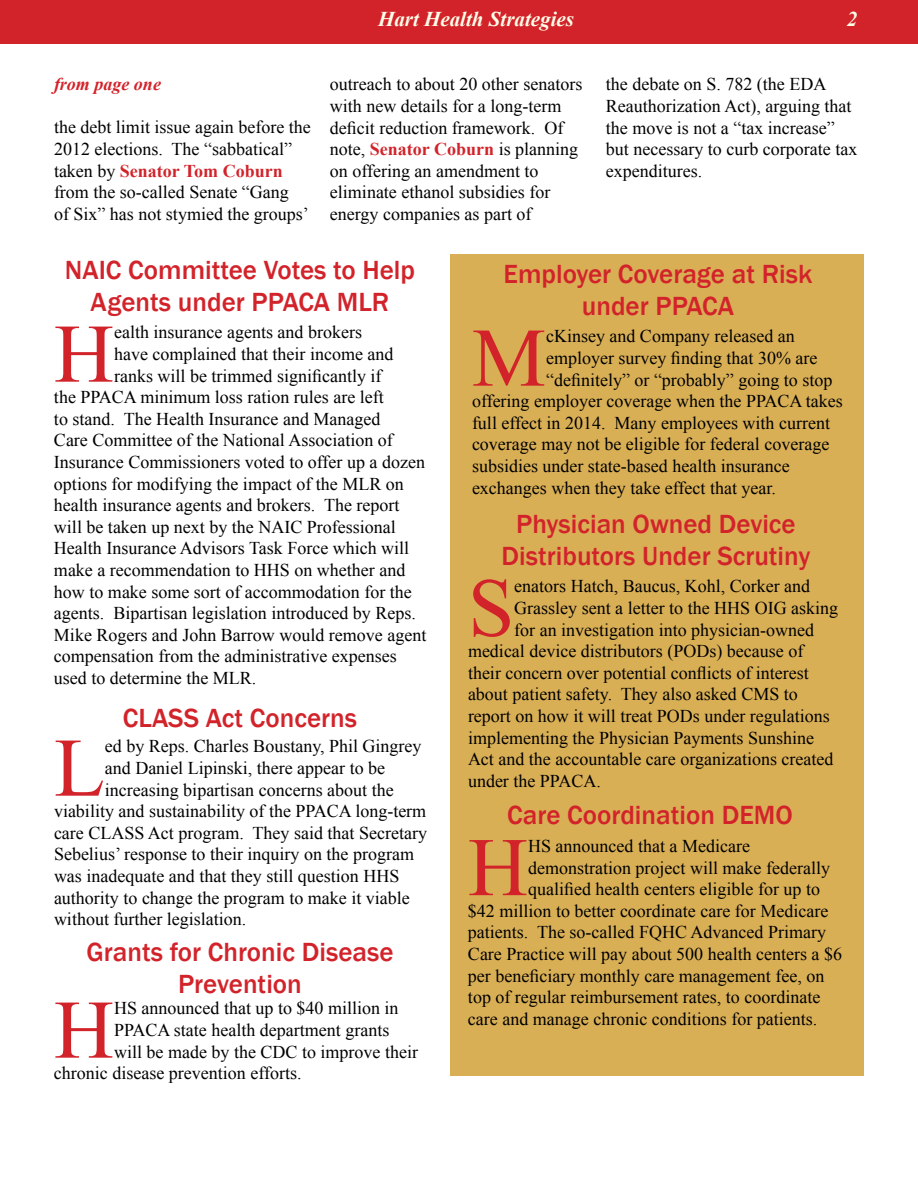
<style>
.page{position:relative;width:918px;height:1188px;background:#fff}
.page>*{position:absolute;margin:0;border:0;box-sizing:border-box;transform-origin:0 0}
.t1{font:83.25px "Times New Roman";color:#d2232a}
.t2{font:500 27px/32.4px "Franklin Gothic";color:#d2232a;text-align:center}
.t3{font:italic 700 21px "Times New Roman";color:#fffde8}
.t4{font:18px/21.6px "Times New Roman";color:#000}
.t5{font:italic 700 18px "Times New Roman";color:#d2232a}
.s1{font-weight:700;color:#d2232a}
</style>
<div class="page">
<div style="left:450px;top:254px;width:414px;height:822px;background:#d9af56"></div>
<div style="left:0;top:0;width:918px;height:43px;background:#d2232a"></div>
<p class="t5" style="left:54px;top:72px;width:108px">from page one</p>
<p class="t4" style="left:54px;top:116px;width:258px">the debt limit issue again before the<br>2012 elections. The “sabbatical” taken by <span class="s1">Senator Tom Coburn </span>from the so-called Senate “Gang<br>of Six” has not stymied the groups’</p>
<p class="t3" style="left:378px;top:5px;width:198px">Hart Health Strategies</p>
<p class="t3" style="left:847px;top:5px;width:12px">2</p>
<p class="t4" style="left:330px;top:73px;width:254px">outreach to about 20 other senators with new details for a long-term deficit reduction framework. Of note, <span class="s1">Senator Coburn</span> is planning on offering an amendment to eliminate ethanol subsidies for energy companies as part of</p>
<p class="t4" style="left:606px;top:73px;width:253px">the debate on S. 782 (the EDA<br>Reauthorization Act), arguing that the move is not a “tax increase” but necessary to curb corporate tax expenditures.</p>
<h2 class="t2" style="left:65px;top:254px;width:352px">NAIC Committee Votes to Help<br>Agents under PPACA MLR</h2>
<h1 class="t1" style="left:54px;top:298px;width:62px">H</h1>
<p class="t4" style="left:114px;top:321px;width:249px">ealth insurance agents and brokers</p>
<p class="t4" style="left:114px;top:343px;width:281px">have complained that their income and</p>
<p class="t4" style="left:114px;top:365px;width:269px">ranks will be trimmed significantly if</p>
<p class="t4" style="left:54px;top:386px;width:331px">the PPACA minimum loss ration rules are left</p>
<p class="t4" style="left:54px;top:408px;width:328px">to stand. The Health Insurance and Managed</p>
<p class="t4" style="left:54px;top:429px;width:340px">Care Committee of the National Association of</p>
<p class="t4" style="left:54px;top:451px;width:373px">Insurance Commissioners voted to offer up a dozen</p>
<p class="t4" style="left:54px;top:473px;width:351px">options for modifying the impact of the MLR on</p>
<p class="t4" style="left:54px;top:494px;width:347px">health insurance agents and brokers. The report</p>
<p class="t4" style="left:54px;top:516px;width:343px">will be taken up next by the NAIC Professional</p>
<p class="t4" style="left:54px;top:537px;width:357px">Health Insurance Advisors Task Force which will</p>
<p class="t4" style="left:54px;top:559px;width:353px">make a recommendation to HHS on whether and</p>
<p class="t4" style="left:54px;top:581px;width:359px">how to make some sort of accommodation for the</p>
<p class="t4" style="left:54px;top:602px;width:363px">agents. Bipartisan legislation introduced by Reps.</p>
<p class="t4" style="left:54px;top:624px;width:374px">Mike Rogers and John Barrow would remove agent</p>
<p class="t4" style="left:54px;top:645px;width:344px">compensation from the administrative expenses</p>
<p class="t4" style="left:54px;top:667px;width:204px">used to determine the MLR.</p>
<h2 class="t2" style="left:123px;top:702px;width:236px">CLASS Act Concerns</h2>
<p class="t4" style="left:105px;top:735px;width:318px">ed by Reps. Charles Boustany, Phil Gingrey</p>
<p class="t4" style="left:105px;top:757px;width:282px">and Daniel Lipinski, there appear to be</p>
<p class="t4" style="left:105px;top:779px;width:290px">increasing bipartisan concerns about the</p>
<p class="t4" style="left:54px;top:800px;width:374px">viability and sustainability of the PPACA long-term</p>
<p class="t4" style="left:54px;top:822px;width:375px">care CLASS Act program. They said that Secretary</p>
<p class="t4" style="left:54px;top:843px;width:362px">Sebelius’ response to their inquiry on the program</p>
<p class="t4" style="left:54px;top:865px;width:347px">was inadequate and that they still question HHS</p>
<p class="t4" style="left:54px;top:887px;width:357px">authority to change the program to make it viable</p>
<p class="t4" style="left:54px;top:908px;width:194px">without further legislation.</p>
<h1 class="t1" style="left:54px;top:712px;width:52px">L</h1>
<h2 class="t2" style="left:86px;top:936px;width:309px">Grants for Chronic Disease<br>Prevention</h2>
<h1 class="t1" style="left:54px;top:974px;width:62px">H</h1>
<p class="t4" style="left:114px;top:997px;width:286px">HS announced that up to $40 million in</p>
<p class="t4" style="left:114px;top:1019px;width:277px">PPACA state health department grants</p>
<p class="t4" style="left:114px;top:1041px;width:305px">will be made by the CDC to improve their</p>
<p class="t4" style="left:54px;top:1062px;width:249px">chronic disease prevention efforts.</p>
<h2 class="t2" style="left:504px;top:258px;width:310px">Employer Coverage at Risk under PPACA</h2>
<h1 class="t1" style="left:472px;top:302px;width:76px">M</h1>
<p class="t4" style="left:546px;top:325px;width:250px">cKinsey and Company released an</p>
<p class="t4" style="left:546px;top:347px;width:273px">employer survey finding that 30% are</p>
<p class="t4" style="left:546px;top:369px;width:288px">“definitely” or “probably” going to stop</p>
<p class="t4" style="left:472px;top:390px;width:372px">offering employer coverage when the PPACA takes</p>
<p class="t4" style="left:472px;top:412px;width:360px">full effect in 2014. Many employees with current</p>
<p class="t4" style="left:472px;top:433px;width:359px">coverage may not be eligible for federal coverage</p>
<p class="t4" style="left:472px;top:455px;width:319px">subsidies under state-based health insurance</p>
<p class="t4" style="left:472px;top:477px;width:306px">exchanges when they take effect that year.</p>
<h2 class="t2" style="left:502px;top:508px;width:310px">Physician Owned Device<br>Distributors Under Scrutiny</h2>
<h1 class="t1" style="left:468px;top:552px;width:48px">S</h1>
<p class="t4" style="left:514px;top:575px;width:297px">enators Hatch, Baucus, Kohl, Corker and</p>
<p class="t4" style="left:514px;top:597px;width:325px">Grassley sent a letter to the HHS OIG asking</p>
<p class="t4" style="left:514px;top:619px;width:301px">for an investigation into physician-owned</p>
<p class="t4" style="left:468px;top:640px;width:337px">medical device distributors (PODs) because of</p>
<p class="t4" style="left:468px;top:662px;width:342px">their concern over potential conflicts of interest</p>
<p class="t4" style="left:468px;top:683px;width:331px">about patient safety. They also asked CMS to</p>
<p class="t4" style="left:468px;top:705px;width:363px">report on how it will treat PODs under regulations</p>
<p class="t4" style="left:468px;top:727px;width:348px">implementing the Physician Payments Sunshine</p>
<p class="t4" style="left:468px;top:748px;width:367px">Act and the accountable care organizations created</p>
<p class="t4" style="left:468px;top:770px;width:134px">under the PPACA.</p>
<h2 class="t2" style="left:507px;top:799px;width:287px">Care Coordination DEMO</h2>
<h1 class="t1" style="left:468px;top:811px;width:62px">H</h1>
<p class="t4" style="left:528px;top:835px;width:223px">HS announced that a Medicare</p>
<p class="t4" style="left:528px;top:856px;width:303px">demonstration project will make federally</p>
<p class="t4" style="left:528px;top:878px;width:293px">qualified health centers eligible for up to</p>
<p class="t4" style="left:468px;top:900px;width:362px">$42 million to better coordinate care for Medicare</p>
<p class="t4" style="left:468px;top:921px;width:360px">patients. The so-called FQHC Advanced Primary</p>
<p class="t4" style="left:468px;top:943px;width:376px">Care Practice will pay about 500 health centers a $6</p>
<p class="t4" style="left:468px;top:964px;width:358px">per beneficiary monthly care management fee, on</p>
<p class="t4" style="left:468px;top:986px;width:354px">top of regular reimbursement rates, to coordinate</p>
<p class="t4" style="left:468px;top:1008px;width:351px">care and manage chronic conditions for patients.</p>
</div>
